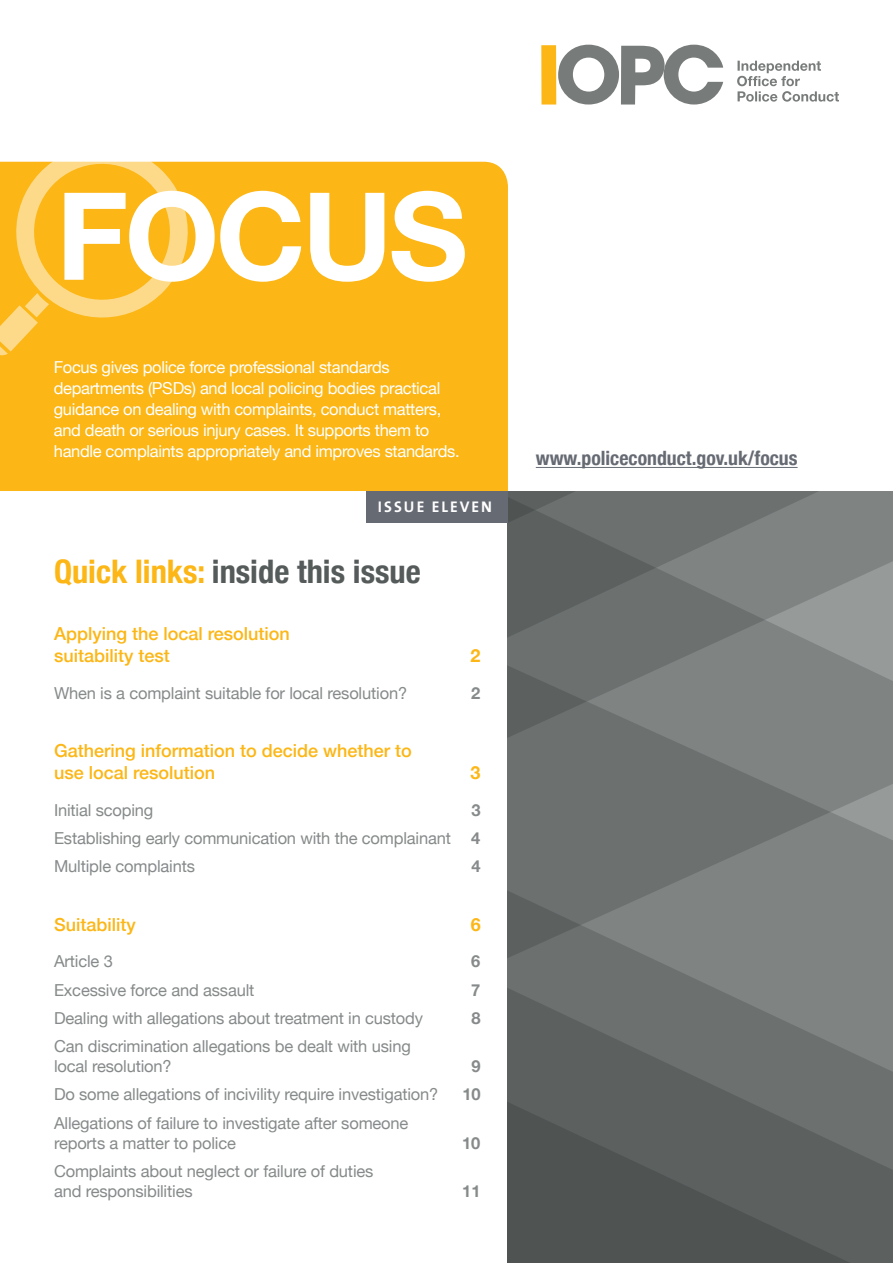
<style>
.page{position:relative;width:893px;height:1263px;background:#fff}
.page>*{position:absolute;margin:0;border:0;box-sizing:border-box;transform-origin:0 0}
.t1{font:700 121.8px "Helvetica Neue";letter-spacing:-.03em;color:#fff}
.t2{font:700 condensed 32.4px "Helvetica Neue";color:#555b5a}
.t3{font:700 condensed 19.8px "Helvetica Neue";color:#666a73}
.t4{font:500 18px/21.6px "Helvetica Neue";color:#fcb615}
.t5{font:700 18px "Helvetica Neue";color:#fcb615}
.t6{font:16.5px/19.8px "Helvetica Neue";letter-spacing:-.01em;color:#868a8a}
.t7{font:16.5px/21px "Helvetica Neue";letter-spacing:-.02em;color:#fff}
.t8{font:700 16.5px "Helvetica Neue";color:#868a8a}
.t9{font:700 15.6px "The Sans B7";letter-spacing:.13em;color:#fff}
.s1{color:#fcb615}
.s2{font-weight:700}
</style>
<div class="page">
<svg style="left:558px;top:45px;width:165px;height:60px"></svg>
<div style="left:541px;top:45px;width:15px;height:60px;background:#fcb615"></div>
<svg style="left:737px;top:61px;width:102px;height:41px"></svg>
<svg style="left:508px;top:491px;width:385px;height:772px;background:#6d7170"></svg>
<div style="left:366px;top:491px;width:142px;height:31px;background:#666a73"></div>
<div style="left:0;top:162px;width:508px;height:329px;background:#fcb615"></div>
<hr style="left:536px;top:467px;width:262px;height:1px;background:#666a73">
<svg style="left:0;top:161px;width:197px;height:195px;background:#fcbe30"></svg>
<h1 class="t1" style="left:56px;top:141px;width:413px">FOCUS</h1>
<p class="t7" style="left:54px;top:358px;width:407px">Focus gives police force professional standards departments (PSDs) and local policing bodies practical guidance on dealing with complaints, conduct matters, and death or serious injury cases. It supports them to handle complaints appropriately and improves standards.</p>
<p class="t9" style="left:378px;top:499px;width:116px">ISSUE ELEVEN</p>
<h2 class="t2" style="left:54px;top:545px;width:368px"><span class="s1">Quick links:</span> inside this issue</h2>
<p class="t4" style="left:54px;top:622px;width:237px">Applying the local resolution suitability test</p>
<p class="t5" style="left:471px;top:641px;width:12px">2</p>
<p class="t6" style="left:54px;top:684px;width:355px">When is a complaint suitable for local resolution?</p>
<p class="t8" style="left:471px;top:680px;width:11px">2</p>
<p class="t4" style="left:54px;top:738px;width:359px">Gathering information to decide whether to use local resolution</p>
<p class="t5" style="left:470px;top:758px;width:12px">3</p>
<p class="t6" style="left:54px;top:796px;width:428px;line-height:28.3px;text-align:justify;text-indent:417px"><span class="s2">3<br></span>Establishing early communication with the complainant <span class="s2">4<br></span>Multiple complaints</p>
<p class="t6" style="left:54px;top:801px;width:101px">Initial scoping</p>
<p class="t8" style="left:471px;top:853px;width:11px">4</p>
<p class="t4" style="left:54px;top:912px;width:83px">Suitability</p>
<p class="t5" style="left:471px;top:910px;width:12px">6</p>
<p class="t6" style="left:54px;top:953px;width:60px">Article 3</p>
<p class="t8" style="left:471px;top:948px;width:11px">6</p>
<p class="t6" style="left:54px;top:981px;width:202px">Excessive force and assault</p>
<p class="t8" style="left:471px;top:977px;width:11px">7</p>
<p class="t6" style="left:54px;top:1009px;width:371px">Dealing with allegations about treatment in custody</p>
<p class="t8" style="left:471px;top:1005px;width:11px">8</p>
<p class="t6" style="left:54px;top:1037px;width:358px">Can discrimination allegations be dealt with using local resolution?</p>
<p class="t8" style="left:471px;top:1053px;width:11px">9</p>
<p class="t6" style="left:54px;top:1085px;width:386px">Do some allegations of incivility require investigation?</p>
<p class="t8" style="left:462px;top:1081px;width:20px">10</p>
<p class="t6" style="left:54px;top:1114px;width:356px">Allegations of failure to investigate after someone reports a matter to police</p>
<p class="t8" style="left:462px;top:1130px;width:20px">10</p>
<p class="t6" style="left:54px;top:1162px;width:321px">Complaints about neglect or failure of duties and responsibilities</p>
<p class="t8" style="left:462px;top:1178px;width:20px">11</p>
<p class="t3" style="left:536px;top:442px;width:263px">www.policeconduct.gov.uk/focus</p>
</div>
